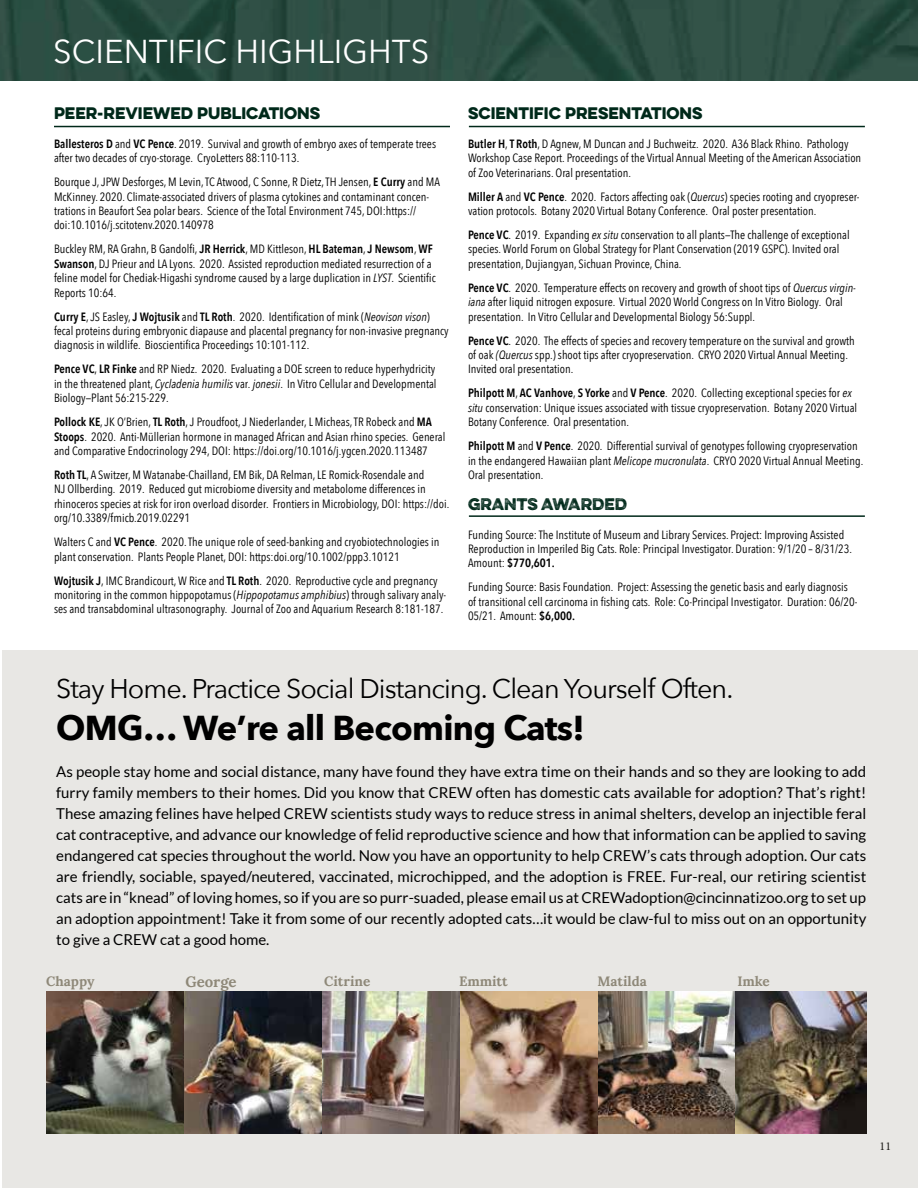
<style>
.page{position:relative;width:918px;height:1188px;background:#fff}
.page>*{position:absolute;margin:0;border:0;box-sizing:border-box;transform-origin:0 0}
.t1{font:700 34.5px "Avenir Next";letter-spacing:-.02em;color:#000}
.t2{font:33px "Avenir Next";color:#fff}
.t3{font:27px "Avenir Next";letter-spacing:-.035em;color:#000}
.t4{font:15px/21px "Lato";color:#000;text-align:justify}
.t5{font:15px "Eveleth Clean";color:#00291a}
.t6{font:15px "Eveleth";color:#00291a}
.t7{font:700 15px "Lora";color:#8e8878}
.t8{font:700 13.5px "Lora";color:#8e8878}
.t9{font:12px/14.4px "Avenir Next Condensed";color:#000}
.t10{font:12px "Minion Pro";color:#000}
.s1{font-weight:600}
.s2{font-style:italic}
</style>
<div class="page">
<img style="left:0;top:0;width:918px;height:81px">
<hr style="left:54px;top:126px;width:396px;height:1px;background:#00291a">
<hr style="left:469px;top:126px;width:396px;height:1px;background:#00291a">
<hr style="left:469px;top:515px;width:396px;height:2px;background:#00291a">
<div style="left:2px;top:650px;width:916px;height:538px;background:#e8e7e4"></div>
<img style="left:46px;top:992px;width:820px;height:142px">
<h2 class="t2" style="left:53px;top:24px;width:378px">SCIENTIFIC HIGHLIGHTS</h2>
<p class="t5" style="left:54px;top:102px;width:268px">PEER-REVIEWED PUBLICATIONS</p>
<p class="t9" style="left:54px;top:136px;width:384px"><span class="s1">Ballesteros D</span> and <span class="s1">VC Pence</span>. 2019. Survival and growth of embryo axes of temperate trees after two decades of cryo-storage. CryoLetters 88:110-113.</p>
<p class="t9" style="left:54px;top:174px;width:387px">Bourque J, JPW Desforges, M Levin, TC Atwood, C Sonne, R Dietz, TH Jensen, <span class="s1">E Curry</span> and MA McKinney. 2020. Climate-associated drivers of plasma cytokines and contaminant concen&shy;trations in Beaufort Sea polar bears. Science of the Total Environment 745, DOI:https:// doi:10.1016/j.scitotenv.2020.140978</p>
<p class="t9" style="left:54px;top:241px;width:383px">Buckley RM, RA Grahn, B Gandolfi, <span class="s1">JR Herrick</span>, MD Kittleson, <span class="s1">HL Bateman</span>, <span class="s1">J Newsom</span>, <span class="s1">WF Swanson</span>, DJ Prieur and LA Lyons. 2020. Assisted reproduction mediated resurrection of a feline model for Chediak-Higashi syndrome caused by a large duplication in <span class="s2">LYST</span>. Scientific Reports 10:64.</p>
<p class="t9" style="left:54px;top:309px;width:396px"><span class="s1">Curry E</span>, JS Easley, <span class="s1">J Wojtusik</span> and <span class="s1">TL Roth</span>. 2020. Identification of mink (<span class="s2">Neovison vison</span>) fecal proteins during embryonic diapause and placental pregnancy for non-invasive pregnancy diagnosis in wildlife. Bioscientifica Proceedings 10:101-112.</p>
<p class="t9" style="left:54px;top:361px;width:384px;text-align:justify"><span class="s1">Pence VC</span>, <span class="s1">LR Finke</span> and RP Niedz. 2020. Evaluating a DOE screen to reduce hyperhydricity in the threatened plant, <span class="s2">Cycladenia humilis</span> var. <span class="s2">jonesii</span>. In Vitro Cellular and Developmental Biology—Plant 56:215-229.</p>
<p class="t9" style="left:54px;top:414px;width:393px"><span class="s1">Pollock KE</span>, JK O’Brien, <span class="s1">TL Roth</span>, J Proudfoot, J Niederlander, L Micheas, TR Robeck and <span class="s1">MA<br>Stoops</span>. 2020. Anti-Müllerian hormone in managed African and Asian rhino species. General and Comparative Endocrinology 294, DOI: https://doi.org/10.1016/j.ygcen.2020.113487</p>
<p class="t9" style="left:54px;top:467px;width:397px"><span class="s1">Roth TL</span>, A Switzer, M Watanabe-Chailland, EM Bik, DA Relman, LE Romick-Rosendale and<br>NJ Ollberding. 2019. Reduced gut microbiome diversity and metabolome differences in rhinoceros species at risk for iron overload disorder. Frontiers in Microbiology, DOI: https://doi. org/10.3389/fmicb.2019.02291</p>
<p class="t9" style="left:54px;top:534px;width:387px">Walters C and <span class="s1">VC Pence</span>. 2020. The unique role of seed-banking and cryobiotechnologies in plant conservation. Plants People Planet, DOI: https:doi.org/10.1002/ppp3.10121</p>
<p class="t9" style="left:54px;top:573px;width:394px"><span class="s1">Wojtusik J</span>, IMC Brandicourt, W Rice and <span class="s1">TL Roth</span>. 2020. Reproductive cycle and pregnancy monitoring in the common hippopotamus (<span class="s2">Hippopotamus amphibius</span>) through salivary analy&shy;ses and transabdominal ultrasonography. Journal of Zoo and Aquarium Research 8:181-187.</p>
<p class="t5" style="left:468px;top:102px;width:236px">SCIENTIFIC PRESENTATIONS</p>
<p class="t9" style="left:468px;top:136px;width:395px"><span class="s1">Butler H</span>, <span class="s1">T Roth</span>, D Agnew, M Duncan and J Buchweitz. 2020. A36 Black Rhino. Pathology<br>Workshop Case Report. Proceedings of the Virtual Annual Meeting of the American Association of Zoo Veterinarians. Oral presentation.</p>
<p class="t9" style="left:468px;top:189px;width:393px"><span class="s1">Miller A</span> and <span class="s1">VC Pence</span>. 2020. Factors affecting oak (<span class="s2">Quercus</span>) species rooting and cryopreser&shy;vation protocols. Botany 2020 Virtual Botany Conference. Oral poster presentation.</p>
<p class="t9" style="left:468px;top:227px;width:383px"><span class="s1">Pence VC</span>. 2019. Expanding <span class="s2">ex situ</span> conservation to all plants—The challenge of exceptional species. World Forum on Global Strategy for Plant Conservation (2019 GSPC). Invited oral presentation, Dujiangyan, Sichuan Province, China.</p>
<p class="t9" style="left:468px;top:280px;width:389px"><span class="s1">Pence VC</span>. 2020. Temperature effects on recovery and growth of shoot tips of <span class="s2">Quercus virgin&shy;iana</span> after liquid nitrogen exposure. Virtual 2020 World Congress on In Vitro Biology. Oral presentation. In Vitro Cellular and Developmental Biology 56:Suppl.</p>
<p class="t9" style="left:468px;top:333px;width:388px"><span class="s1">Pence VC</span>. 2020. The effects of species and recovery temperature on the survival and growth of oak <span class="s2">(Quercus</span> spp.) shoot tips after cryopreservation. CRYO 2020 Virtual Annual Meeting.<br>Invited oral presentation.</p>
<p class="t9" style="left:468px;top:385px;width:391px"><span class="s1">Philpott M</span>, <span class="s1">AC Vanhove</span>, <span class="s1">S Yorke</span> and <span class="s1">V Pence</span>. 2020. Collecting exceptional species for <span class="s2">ex situ</span> conservation: Unique issues associated with tissue cryopreservation. Botany 2020 Virtual<br>Botany Conference. Oral presentation.</p>
<p class="t9" style="left:468px;top:438px;width:397px"><span class="s1">Philpott M</span> and <span class="s1">V Pence</span>. 2020. Differential survival of genotypes following cryopreservation in the endangered Hawaiian plant <span class="s2">Melicope mucronulata</span>. CRYO 2020 Virtual Annual Meeting.<br>Oral presentation.</p>
<p class="t6" style="left:468px;top:492px;width:161px">GRANTS AWARDED</p>
<p class="t9" style="left:468px;top:527px;width:386px">Funding Source: The Institute of Museum and Library Services. Project: Improving Assisted<br>Reproduction in Imperiled Big Cats. Role: Principal Investigator. Duration: 9/1/20 – 8/31/23.<br>Amount: <span class="s1">$770,601.</span></p>
<p class="t9" style="left:468px;top:579px;width:391px">Funding Source: Basis Foundation. Project: Assessing the genetic basis and early diagnosis of transitional cell carcinoma in fishing cats. Role: Co-Principal Investigator. Duration: 06/20-<br>05/21. Amount: <span class="s1">$6,000.</span></p>
<h3 class="t3" style="left:56px;top:666px;width:679px">Stay Home. Practice Social Distancing. Clean Yourself Often.</h3>
<h1 class="t1" style="left:56px;top:698px;width:530px">OMG… We’re all Becoming Cats!</h1>
<p class="t4" style="left:56px;top:761px;width:812px">As people stay home and social distance, many have found they have extra time on their hands and so they are looking to add furry family members to their homes. Did you know that CREW often has domestic cats available for adoption? That’s right!<br>These amazing felines have helped CREW scientists study ways to reduce stress in animal shelters, develop an injectible feral cat contraceptive, and advance our knowledge of felid reproductive science and how that information can be applied to saving endangered cat species throughout the world. Now you have an opportunity to help CREW’s cats through adoption. Our cats are friendly, sociable, spayed/neutered, vaccinated, microchipped, and the adoption is FREE. Fur-real, our retiring scientist cats are in “knead” of loving homes, so if you are so purr-suaded, please email us at CREWadoption@cincinnatizoo.org to set up an adoption appointment! Take it from some of our recently adopted cats…it would be claw-ful to miss out on an opportunity to give a CREW cat a good home.</p>
<p class="t8" style="left:46px;top:972px;width:50px">Chappy</p>
<p class="t7" style="left:185px;top:972px;width:53px">George</p>
<p class="t8" style="left:324px;top:972px;width:47px">Citrine</p>
<p class="t8" style="left:459px;top:972px;width:50px">Emmitt</p>
<p class="t8" style="left:598px;top:972px;width:51px">Matilda</p>
<p class="t8" style="left:737px;top:972px;width:34px">Imke</p>
<p class="t10" style="left:880px;top:1138px;width:13px">11</p>
</div>
